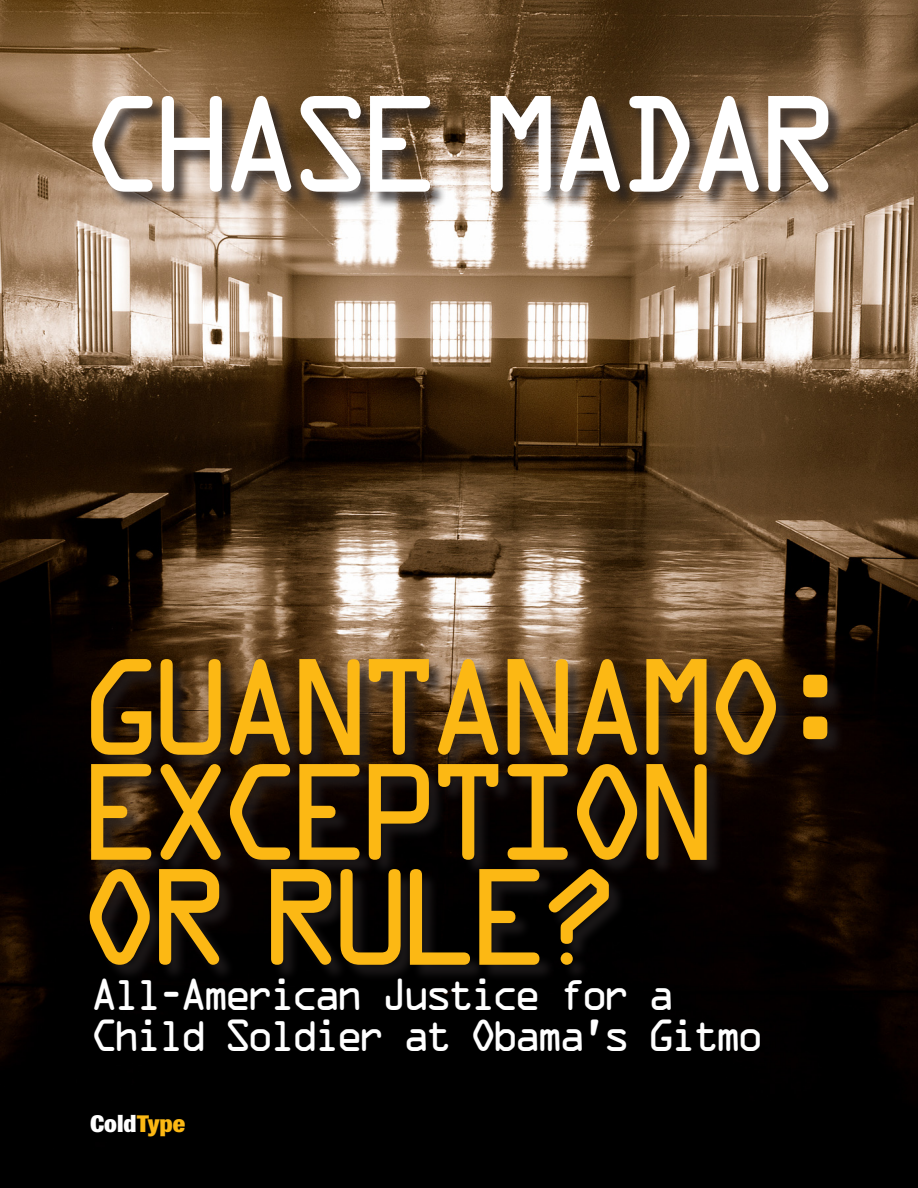
<style>
.page{position:relative;width:918px;height:1188px;background:#fff}
.page>*{position:absolute;margin:0;border:0;box-sizing:border-box;transform-origin:0 0}
.Text2_text{font:123px/105px "OCRA Std";letter-spacing:-.15em;color:#fcb814}
.Text2_text-2{font:123px "OCRA Std";letter-spacing:-.15em;color:#fff}
.Body2_Body{font:40.5px/40.5px "OCRA Std";letter-spacing:-.17em;color:#fff}
.Text2_text-3{font:900 expanded 24px "Times Brown";color:#fff}
.s1{color:#fcb814}
</style>
<div class="page">
<img style="left:0;top:0;width:918px;height:1188px">
<div style="left:90px;top:660px;width:754px;height:322px;background:#231f20;opacity:.75"></div>
<div style="left:93px;top:97px;width:752px;height:112px;background:#231f20;opacity:.75"></div>
<p class="Text2_text-2" style="left:79px;top:92px;width:765px">CHASE MADAR</p>
<p class="Text2_text" style="left:76px;top:667px;width:785px">GUANTANAMO:<br>EXCEPTION<br>OR RULE?</p>
<p class="Body2_Body" style="left:90px;top:978px;width:677px">ALL-AMERICAN JUSTICE FOR A<br>CHILD SOLDIER AT OBAMA’S GITMO</p>
<p class="Text2_text-3" style="left:90px;top:1110px;width:97px">Cold<span class="s1">Type</span></p>
</div>
